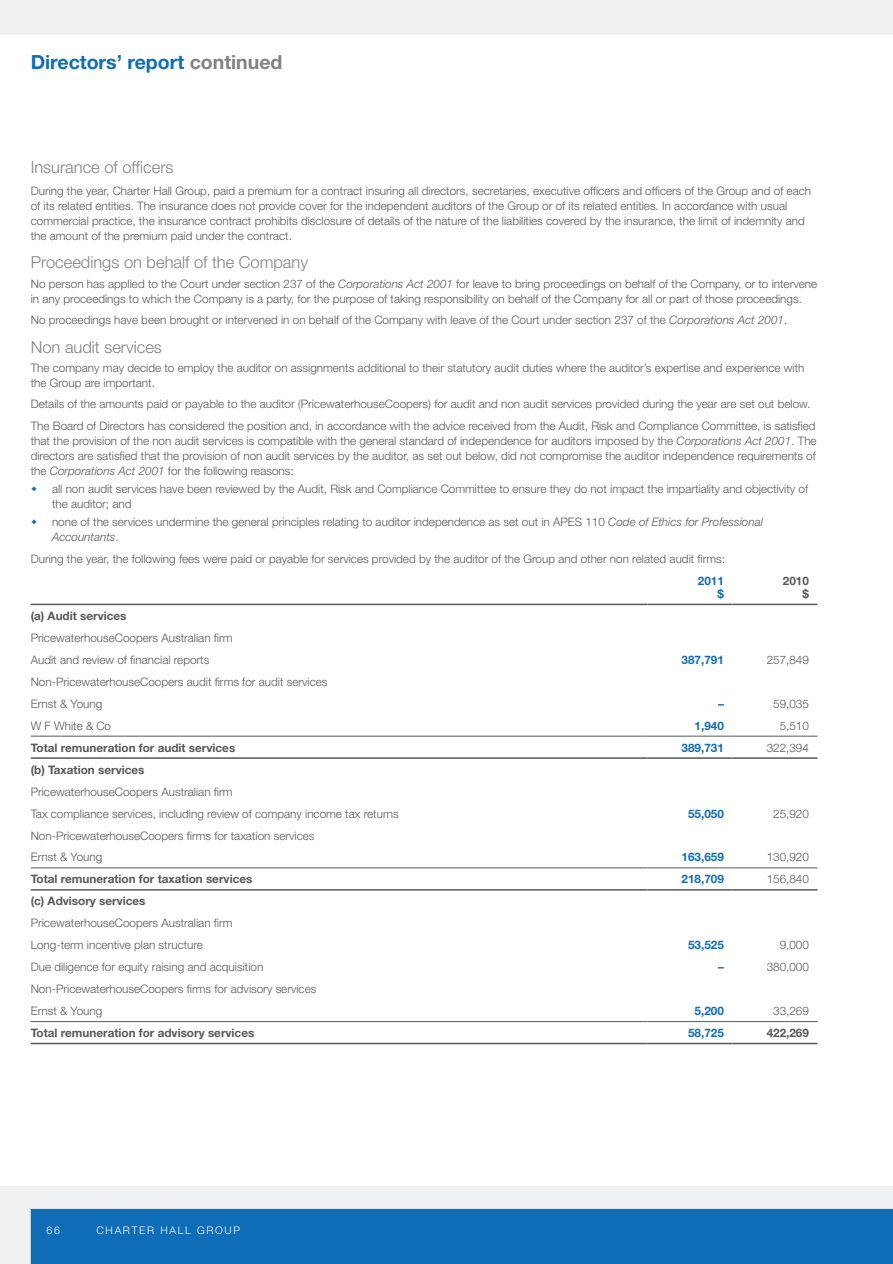
<style>
.page{position:relative;width:893px;height:1264px;background:#f0f1f2}
.page>*{position:absolute;margin:0;border:0;box-sizing:border-box;transform-origin:0 0}
.t1{font:700 19.5px "Helvetica Neue";color:#0f6cb6}
.t2{font:300 16.5px "Helvetica Neue";color:#808285}
.t3{font:300 11.7px/15px "Helvetica Neue";color:#57585a}
.t4{font:700 11.7px/13.5px "Helvetica Neue";color:#57585a;text-align:right}
.t5{font:700 11.7px/13.5px "Helvetica Neue";color:#0f6cb6;text-align:right}
.t6{font:300 10.5px "Helvetica Neue";letter-spacing:.16em;color:#fff}
.s1{color:#808285}
.s2{font-style:italic}
</style>
<div class="page">
<div style="left:0;top:35px;width:893px;height:1150px;background:#fff"></div>
<div style="left:31px;top:1209px;width:862px;height:55px;background:#0f6cb6"></div>
<hr style="left:31px;top:1021px;width:616px;height:1px;background:#57585a">
<hr style="left:647px;top:1021px;width:85px;height:1px;background:#57585a">
<hr style="left:732px;top:1021px;width:85px;height:1px;background:#57585a">
<hr style="left:31px;top:1042px;width:616px;height:2px;background:#57585a">
<hr style="left:647px;top:1042px;width:85px;height:2px;background:#57585a">
<hr style="left:732px;top:1042px;width:85px;height:2px;background:#57585a">
<hr style="left:31px;top:867px;width:616px;height:1px;background:#57585a">
<hr style="left:647px;top:867px;width:85px;height:1px;background:#57585a">
<hr style="left:732px;top:867px;width:85px;height:1px;background:#57585a">
<hr style="left:31px;top:889px;width:616px;height:1px;background:#57585a">
<hr style="left:647px;top:889px;width:85px;height:1px;background:#57585a">
<hr style="left:732px;top:889px;width:85px;height:1px;background:#57585a">
<hr style="left:31px;top:736px;width:616px;height:1px;background:#57585a">
<hr style="left:647px;top:736px;width:85px;height:1px;background:#57585a">
<hr style="left:732px;top:736px;width:85px;height:1px;background:#57585a">
<hr style="left:31px;top:757px;width:616px;height:2px;background:#57585a">
<hr style="left:647px;top:757px;width:85px;height:2px;background:#57585a">
<hr style="left:732px;top:757px;width:85px;height:2px;background:#57585a">
<hr style="left:31px;top:603px;width:616px;height:2px;background:#57585a">
<hr style="left:647px;top:603px;width:85px;height:2px;background:#57585a">
<hr style="left:732px;top:603px;width:85px;height:2px;background:#57585a">
<h1 class="t1" style="left:31px;top:50px;width:253px">Directors’ report <span class="s1">continued</span></h1>
<h2 class="t2" style="left:31px;top:157px;width:144px">Insurance of officers</h2>
<p class="t3" style="left:31px;top:183px;width:782px">During the year, Charter Hall Group, paid a premium for a contract insuring all directors, secretaries, executive officers and officers of the Group and of each of its related entities. The insurance does not provide cover for the independent auditors of the Group or of its related entities. In accordance with usual commercial practice, the insurance contract prohibits disclosure of details of the nature of the liabilities covered by the insurance, the limit of indemnity and the amount of the premium paid under the contract.</p>
<h2 class="t2" style="left:31px;top:252px;width:279px">Proceedings on behalf of the Company</h2>
<p class="t3" style="left:31px;top:276px;width:788px">No person has applied to the Court under section 237 of the <span class="s2">Corporations Act 2001</span> for leave to bring proceedings on behalf of the Company, or to intervene in any proceedings to which the Company is a party, for the purpose of taking responsibility on behalf of the Company for all or part of those proceedings.</p>
<p class="t3" style="left:31px;top:312px;width:758px">No proceedings have been brought or intervened in on behalf of the Company with leave of the Court under section 237 of the <span class="s2">Corporations Act 2001</span>.</p>
<h2 class="t2" style="left:31px;top:337px;width:133px">Non audit services</h2>
<p class="t3" style="left:31px;top:360px;width:775px">The company may decide to employ the auditor on assignments additional to their statutory audit duties where the auditor’s expertise and experience with the Group are important.</p>
<p class="t3" style="left:31px;top:393px;width:786px;line-height:21.5px">Details of the amounts paid or payable to the auditor (PricewaterhouseCoopers) for audit and non audit services provided during the year are set out below.<br>The Board of Directors has considered the position and, in accordance with the advice received from the Audit, Risk and Compliance Committee, is satisfied</p>
<p class="t3" style="left:31px;top:433px;width:787px;text-align:justify">that the provision of the non audit services is compatible with the general standard of independence for auditors imposed by the <span class="s2">Corporations Act 2001</span>. The directors are satisfied that the provision of non audit services by the auditor, as set out below, did not compromise the auditor independence requirements of the <span class="s2">Corporations Act 2001</span> for the following reasons:</p>
<p class="t3" style="left:52px;top:481px;width:757px">all non audit services have been reviewed by the Audit, Risk and Compliance Committee to ensure they do not impact the impartiality and objectivity of the auditor; and</p>
<p class="t3" style="left:52px;top:514px;width:712px">none of the services undermine the general principles relating to auditor independence as set out in APES 110 <span class="s2">Code of Ethics for Professional<br>Accountants</span>.</p>
<p class="t3" style="left:31px;top:551px;width:696px">During the year, the following fees were paid or payable for services provided by the auditor of the Group and other non related audit firms:</p>
<p class="t5" style="left:698px;top:573px;width:28px">2011 $</p>
<p class="t4" style="left:783px;top:573px;width:28px">2010 $</p>
<p class="t4" style="left:31px;top:609px;width:97px">(a) Audit services</p>
<p class="t3" style="left:31px;top:626px;width:203px;line-height:21.9px">PricewaterhouseCoopers Australian firm<br>Audit and review of financial reports</p>
<p class="t5" style="left:682px;top:653px;width:44px">387,791</p>
<p class="t3" style="left:767px;top:652px;width:44px">257,849</p>
<p class="t3" style="left:31px;top:670px;width:298px;line-height:21.9px">Non-PricewaterhouseCoopers audit firms for audit services<br>Ernst &amp; Young</p>
<p class="t5" style="left:718px;top:696px;width:7px">–</p>
<p class="t3" style="left:773px;top:696px;width:37px">59,035</p>
<p class="t3" style="left:31px;top:718px;width:82px">W F White &amp; Co</p>
<p class="t5" style="left:695px;top:718px;width:31px">1,940</p>
<p class="t3" style="left:780px;top:718px;width:31px">5,510</p>
<p class="t4" style="left:31px;top:740px;width:206px">Total remuneration for audit services</p>
<p class="t5" style="left:682px;top:740px;width:44px">389,731</p>
<p class="t3" style="left:767px;top:740px;width:44px">322,394</p>
<p class="t4" style="left:31px;top:762px;width:115px">(b) Taxation services</p>
<p class="t3" style="left:31px;top:780px;width:370px;line-height:21.9px">PricewaterhouseCoopers Australian firm<br>Tax compliance services, including review of company income tax returns</p>
<p class="t5" style="left:688px;top:806px;width:37px">55,050</p>
<p class="t3" style="left:773px;top:805px;width:37px">25,920</p>
<p class="t3" style="left:31px;top:824px;width:285px;line-height:21.9px">Non-PricewaterhouseCoopers firms for taxation services<br>Ernst &amp; Young</p>
<p class="t5" style="left:682px;top:850px;width:44px">163,659</p>
<p class="t3" style="left:767px;top:849px;width:44px">130,920</p>
<p class="t4" style="left:31px;top:872px;width:223px">Total remuneration for taxation services</p>
<p class="t5" style="left:682px;top:872px;width:44px">218,709</p>
<p class="t3" style="left:767px;top:871px;width:44px">156,840</p>
<p class="t4" style="left:31px;top:894px;width:116px">(c) Advisory services</p>
<p class="t3" style="left:31px;top:912px;width:203px;line-height:21.9px">PricewaterhouseCoopers Australian firm<br>Long-term incentive plan structure</p>
<p class="t5" style="left:688px;top:938px;width:37px">53,525</p>
<p class="t3" style="left:780px;top:937px;width:31px">9,000</p>
<p class="t3" style="left:31px;top:959px;width:234px">Due diligence for equity raising and acquisition</p>
<p class="t5" style="left:718px;top:960px;width:7px">–</p>
<p class="t3" style="left:767px;top:959px;width:44px">380,000</p>
<p class="t3" style="left:31px;top:978px;width:287px;line-height:21.9px">Non-PricewaterhouseCoopers firms for advisory services<br>Ernst &amp; Young</p>
<p class="t5" style="left:695px;top:1004px;width:31px">5,200</p>
<p class="t3" style="left:773px;top:1003px;width:37px">33,269</p>
<p class="t4" style="left:31px;top:1026px;width:225px">Total remuneration for advisory services</p>
<p class="t5" style="left:688px;top:1026px;width:37px">58,725</p>
<p class="t4" style="left:767px;top:1026px;width:44px">422,269</p>
<p class="t6" style="left:47px;top:1224px;width:15px">66</p>
<p class="t6" style="left:97px;top:1224px;width:145px">Charter hall Group</p>
</div>
